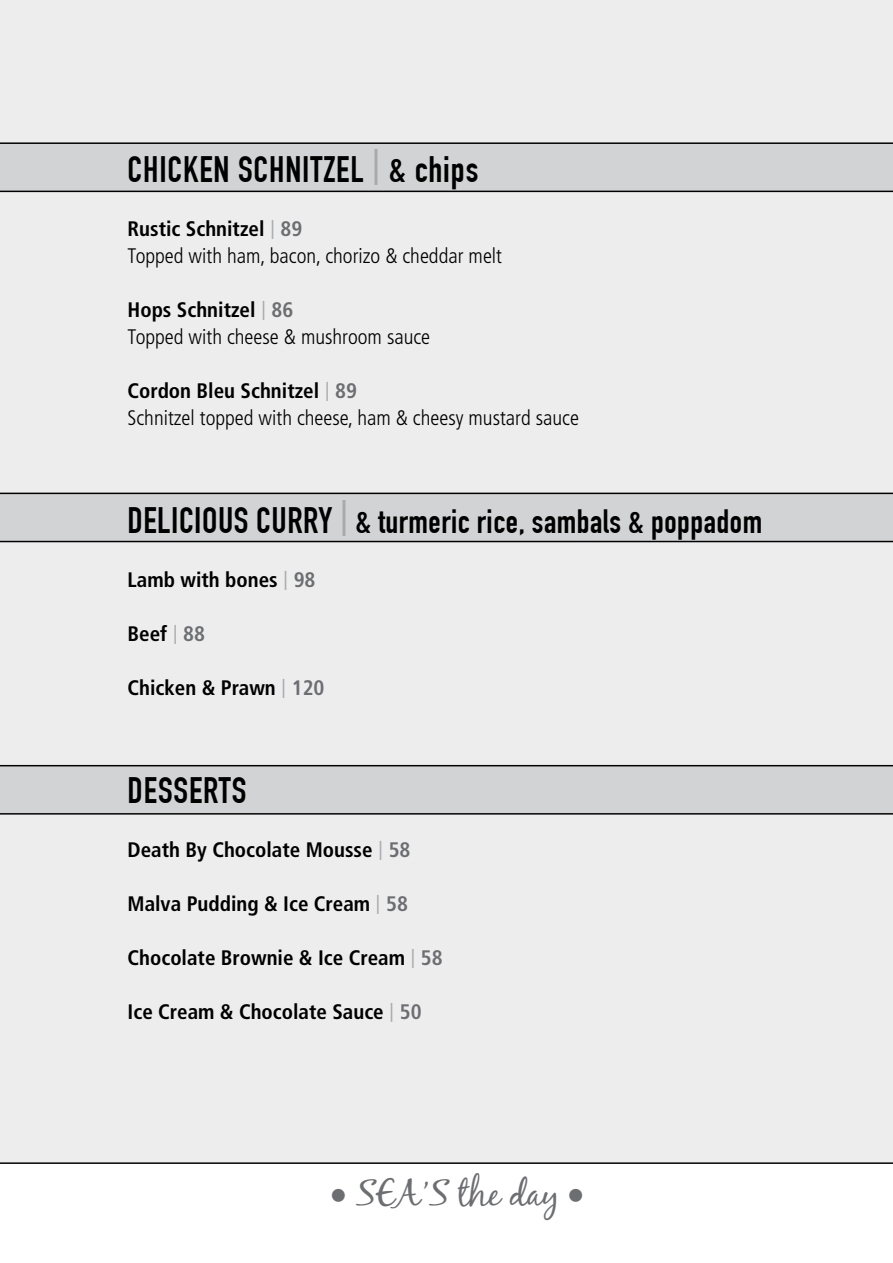
<style>
.page{position:relative;width:893px;height:1263px;background:#fff}
.page>*{position:absolute;margin:0;border:0;box-sizing:border-box;transform-origin:0 0}
.t1{font:700 36px "DIN Condensed";letter-spacing:.025em;color:#000}
.t2{font:36px "Black Jack";color:#6d6e71}
.t3{font:700 33px "DIN Condensed";letter-spacing:.015em;color:#000}
.t4{font:300 condensed 21px/27px "Frutiger";color:#000}
.t5{font:700 condensed 21px "Frutiger";color:#000}
.s1{font-weight:700}
.s2{font-family:"Lucida Bright";font-weight:400;font-stretch:normal;color:#a7a9ac}
.s3{font-weight:700;color:#6d6e71}
.s4{font-size:36px}
.s5{color:#6d6e71}
.s6{font-family:"DIN Condensed";font-weight:700}
</style>
<div class="page">
<div style="left:0;top:0;width:893px;height:1162px;background:#ededee"></div>
<div style="left:0;top:143px;width:893px;height:48px;background:#d1d3d4"></div>
<div style="left:0;top:493px;width:893px;height:48px;background:#d1d3d4"></div>
<div style="left:0;top:766px;width:893px;height:48px;background:#d1d3d4"></div>
<hr style="left:0;top:142px;width:893px;height:2px;background:#000">
<hr style="left:0;top:191px;width:893px;height:1px;background:#000">
<hr style="left:0;top:493px;width:893px;height:1px;background:#000">
<hr style="left:0;top:541px;width:893px;height:1px;background:#000">
<hr style="left:0;top:765px;width:893px;height:1px;background:#000">
<hr style="left:0;top:813px;width:893px;height:1px;background:#000">
<hr style="left:0;top:1162px;width:893px;height:2px;background:#000">
<h1 class="t1" style="left:128px;top:148px;width:352px">CHICKEN SCHNITZEL <sup>|</sup> &amp; chips</h1>
<p class="t4" style="left:128px;top:215px;width:376px"><span class="s1">Rustic Schnitzel</span> <span class="s2">|</span> <span class="s3">89<br></span>Topped with ham, bacon, chorizo &amp; cheddar melt</p>
<p class="t4" style="left:128px;top:296px;width:304px"><span class="s1">Hops Schnitzel</span> <span class="s2">|</span> <span class="s3">86<br></span>Topped with cheese &amp; mushroom sauce</p>
<p class="t4" style="left:128px;top:377px;width:453px"><span class="s1">Cordon Bleu Schnitzel</span> <span class="s2">|</span> <span class="s3">89<br></span>Schnitzel topped with cheese, ham &amp; cheesy mustard sauce</p>
<h2 class="t3" style="left:128px;top:502px;width:636px"><span class="s4">DELICIOUS CURRY</span> <sup>|</sup> &amp; turmeric rice, sambals &amp; poppadom</h2>
<p class="t5" style="left:128px;top:567px;width:189px">Lamb with bones <span class="s2">|</span> <span class="s5">98</span></p>
<p class="t5" style="left:128px;top:621px;width:79px">Beef <span class="s2">|</span> <span class="s5">88</span></p>
<p class="t5" style="left:128px;top:675px;width:198px">Chicken &amp; Prawn <span class="s2">|</span> <span class="s5">120</span></p>
<h1 class="t1" style="left:128px;top:769px;width:120px">DESSERTS</h1>
<p class="t5" style="left:128px;top:837px;width:284px">Death By Chocolate Mousse <span class="s2">|</span> <span class="s5">58</span></p>
<p class="t5" style="left:128px;top:891px;width:282px">Malva Pudding &amp; Ice Cream <span class="s2">|</span> <span class="s5">58</span></p>
<p class="t5" style="left:128px;top:945px;width:317px">Chocolate Brownie &amp; Ice Cream <span class="s2">|</span> <span class="s5">58</span></p>
<p class="t5" style="left:128px;top:999px;width:296px">Ice Cream &amp; Chocolate Sauce <span class="s2">|</span> <span class="s5">50</span></p>
<h1 class="t2" style="left:330px;top:1171px;width:257px"><span class="s6">•</span> SEA’S the day <span class="s6">•</span></h1>
</div>
